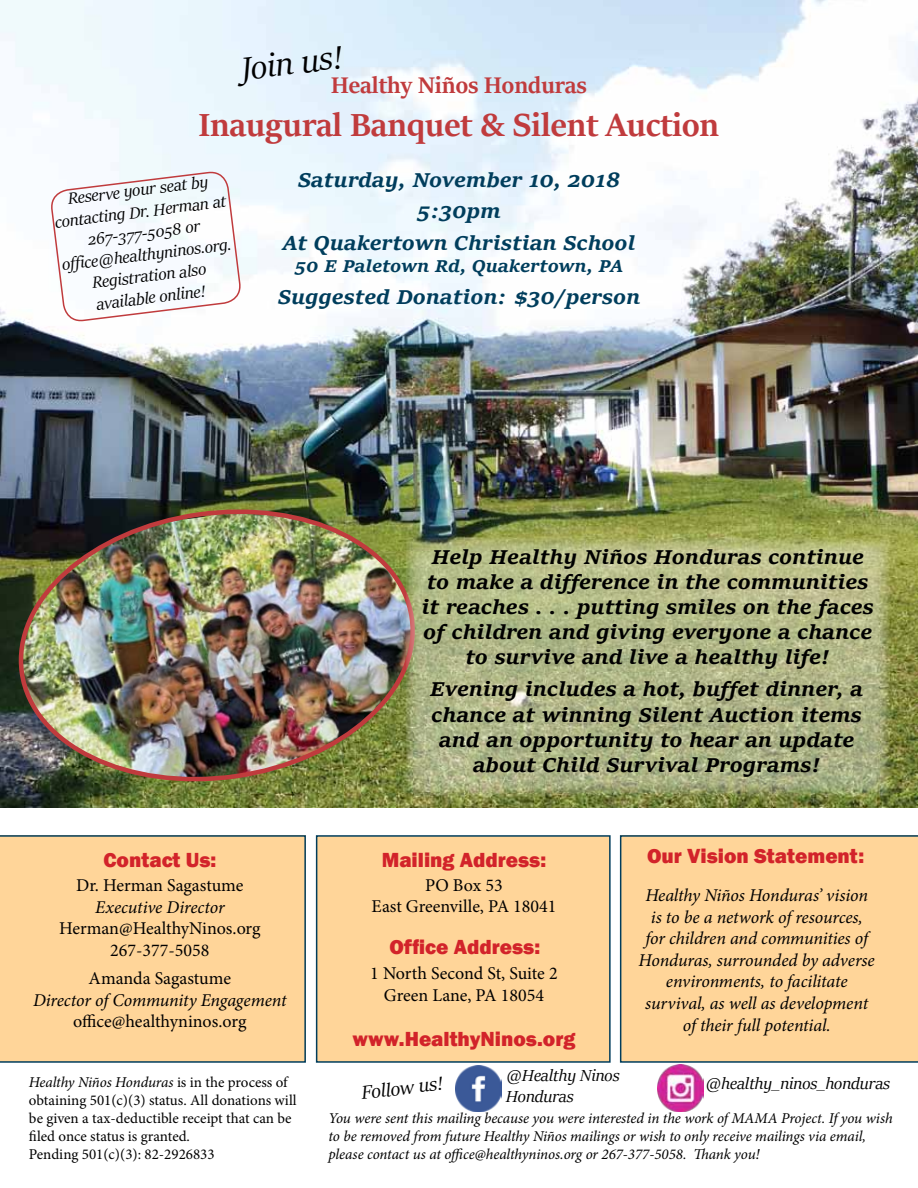
<style>
.page{position:relative;width:918px;height:1188px;background:#fff}
.page>*{position:absolute;margin:0;border:0;box-sizing:border-box;transform-origin:0 0}
.t1{font:700 36px "Sitka Banner";color:#c03b3d}
.t2{font:italic 36px "Sitka Banner";color:#000}
.t3{font:700 25.5px "Sitka Banner";color:#c03b3d}
.t4{font:italic 700 21px/25.2px "Sitka Small";color:#000;text-align:center}
.t5{font:italic 700 21px/32px "Sitka Small";color:#003d5c;text-align:center}
.t6{font:800 21px "Franklin Gothic";color:#d2232a}
.t7{font:italic 21px "Sitka Banner";color:#000}
.t8{font:italic 18px/21.6px "Minion Pro";letter-spacing:-.01em;color:#000;text-align:center}
.t9{font:18px/21.6px "Minion Pro";color:#000;text-align:center}
.t10{font:italic 18px/21.6px "Sitka Banner";color:#000}
.t11{font:italic 700 18px "Sitka Small";color:#003d5c}
.t12{font:italic 15px/18px "Minion Pro";letter-spacing:-.01em;color:#000}
.t13{font:15px/18px "Minion Pro";color:#000}
.s1{font-style:italic}
</style>
<div class="page">
<img style="left:0;top:0;width:918px;height:808px">
<img style="left:12px;top:499px;width:410px;height:292px">
<img style="left:455px;top:1065px;width:47px;height:47px">
<svg style="left:406px;top:538px;width:484px;height:259px;background:#b0b585"></svg>
<img style="left:657px;top:1065px;width:47px;height:46px">
<div style="left:620px;top:835px;width:298px;height:228px;background:#ffd599"></div>
<div style="left:316px;top:835px;width:295px;height:228px;background:#ffd599;border:2px solid #003d5c"></div>
<div style="left:0;top:835px;width:306px;height:228px;background:#ffd599"></div>
<svg style="left:50px;top:164px;width:192px;height:165px"></svg>
<h1 class="t2" style="left:239px;top:44px;width:104px;rotate:-7deg">Join us!</h1>
<p class="t3" style="left:331px;top:67px;width:257px">Healthy Niños Honduras</p>
<h1 class="t1" style="left:199px;top:99px;width:522px">Inaugural Banquet &amp; Silent Auction</h1>
<p class="t10" style="left:51px;top:189px;width:174px;text-align:center;rotate:-7deg">Reserve your seat by contacting Dr. Herman at<br>267-377-5058 or<br>offi ce@healthyninos.org.<br>Registration also available online!</p>
<p class="t5" style="left:283px;top:161px;width:354px">Saturday, November 10, 2018<br>5:30pm<br>At Quakertown Christian School</p>
<p class="t11" style="left:295px;top:251px;width:330px">50 E Paletown Rd, Quakertown, PA</p>
<p class="t5" style="left:278px;top:279px;width:364px">Suggested Donation: $30/person</p>
<p class="t6" style="left:103px;top:846px;width:114px">Contact Us:</p>
<p class="t4" style="left:422px;top:542px;width:454px">Help Healthy Niños Honduras continue to make a difference in the communities it reaches . . . putting smiles on the faces of children and giving everyone a chance to survive and live a healthy life!</p>
<p class="t4" style="left:430px;top:675px;width:435px">Evening includes a hot, buffet dinner, a chance at winning Silent Auction items and an opportunity to hear an update about Child Survival Programs!</p>
<p class="t6" style="left:382px;top:846px;width:166px">Mailing Address:</p>
<p class="t6" style="left:647px;top:842px;width:219px">Our Vision Statement:</p>
<p class="t9" style="left:76px;top:874px;width:169px">Dr. Herman Sagastume</p>
<p class="t8" style="left:95px;top:896px;width:131px">Executive Director</p>
<p class="t9" style="left:59px;top:918px;width:203px">Herman@HealthyNinos.org<br>267-377-5058</p>
<p class="t9" style="left:89px;top:968px;width:144px">Amanda Sagastume</p>
<p class="t8" style="left:33px;top:989px;width:255px">Director of Community Engagement</p>
<p class="t9" style="left:73px;top:1011px;width:175px">office@healthyninos.org</p>
<p class="t13" style="left:29px;top:1073px;width:269px"><span class="s1">Healthy Niños Honduras</span> is in the process of obtaining 501(c)(3) status. All donations will be given a tax-deductible receipt that can be filed once status is granted.<br>Pending 501(c)(3): 82-2926833</p>
<p class="t9" style="left:372px;top:874px;width:186px">PO Box 53<br>East Greenville, PA 18041</p>
<p class="t8" style="left:639px;top:884px;width:238px">Healthy Niños Honduras’ vision is to be a network of resources,<br>for children and communities of<br>Honduras, surrounded by adverse environments, to facilitate survival, as well as development of their full potential.</p>
<p class="t6" style="left:389px;top:933px;width:152px">Office Address:</p>
<p class="t9" style="left:370px;top:963px;width:189px">1 North Second St, Suite 2<br>Green Lane, PA 18054</p>
<p class="t6" style="left:353px;top:1025px;width:224px">www.HealthyNinos.org</p>
<p class="t7" style="left:360px;top:1078px;width:84px;rotate:-7deg">Follow us!</p>
<p class="t10" style="left:506px;top:1064px;width:115px">@Healthy Ninos<br>Honduras</p>
<p class="t10" style="left:705px;top:1072px;width:186px">@healthy_ninos_honduras</p>
<p class="t12" style="left:329px;top:1109px;width:566px">You were sent this mailing because you were interested in the work of MAMA Project. If you wish to be removed from future Healthy Niños mailings or wish to only receive mailings via email, please contact us at office@healthyninos.org or 267-377-5058. Thank you!</p>
</div>
